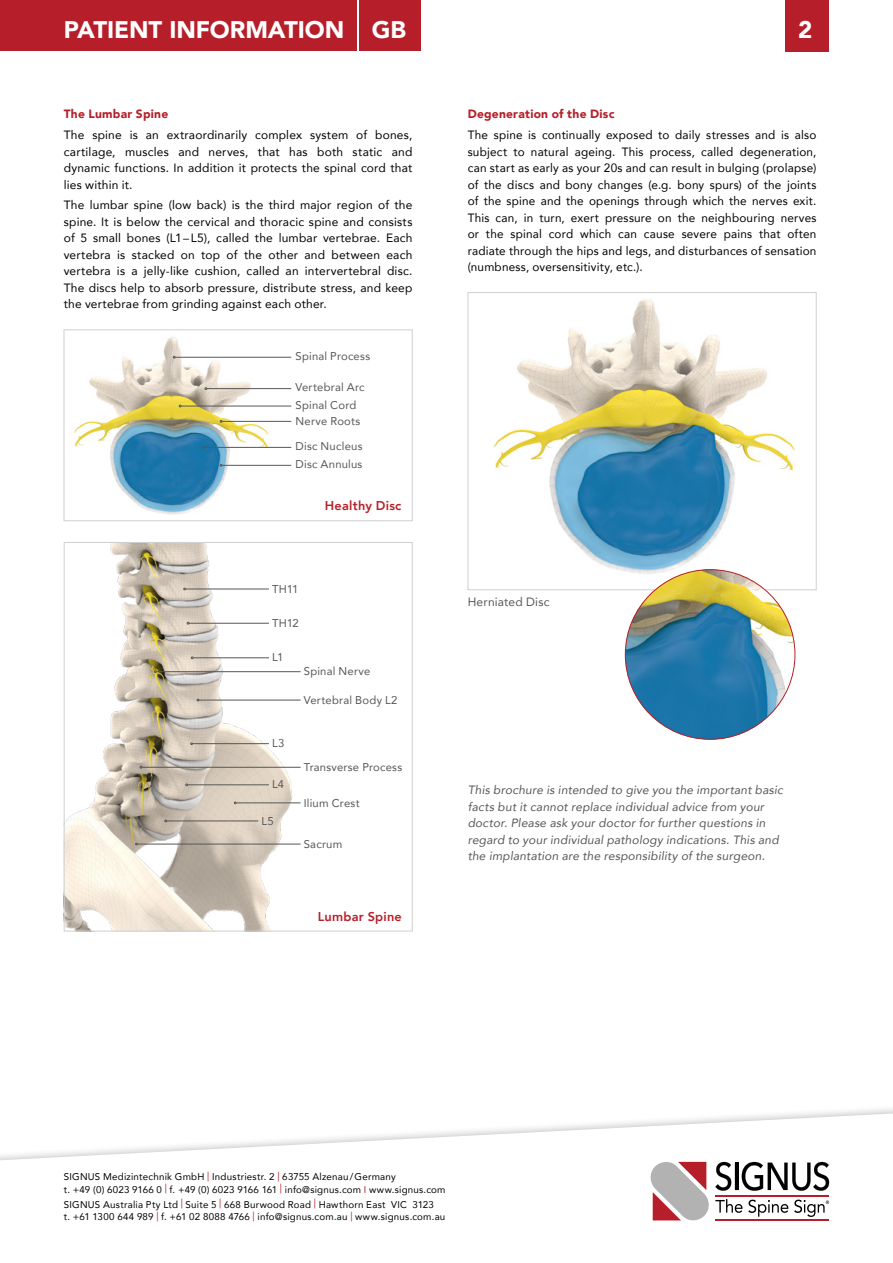
<style>
.page{position:relative;width:893px;height:1263px;background:#fff}
.page>*{position:absolute;margin:0;border:0;box-sizing:border-box;transform-origin:0 0}
.t1{font:900 24px "Avenir";letter-spacing:-.005em;color:#fff}
.t2{font:800 12.75px "Avenir";letter-spacing:.02em;color:#b61f29}
.t3{font:12px/16.5px "Avenir";letter-spacing:.015em;color:#000;text-align:justify}
.t4{font:italic 12px/16.5px "Avenir";letter-spacing:.015em;color:#575756}
.t5{font:900 12px "Avenir";letter-spacing:.02em;color:#b61f29}
.t6{font:12px "Avenir";letter-spacing:.02em;color:#575756}
.t7{font:11.25px/15.6px "Avenir";letter-spacing:.02em;color:#575756}
.t8{font:9.75px/12.8px "Avenir";letter-spacing:.025em;color:#000}
.s1{color:#b61f29}
</style>
<div class="page">
<div style="left:785px;top:0;width:44px;height:51px;background:#b61f29"></div>
<svg style="left:0;top:1113px;width:893px;height:108px"></svg>
<svg style="left:651px;top:1162px;width:178px;height:58px"></svg>
<div style="left:0;top:0;width:357px;height:51px;background:#b61f29"></div>
<div style="left:359px;top:0;width:61px;height:51px;background:#b61f29"></div>
<img style="left:66px;top:544px;width:235px;height:385px">
<div style="left:64px;top:542px;width:348px;height:389px;border:1px solid #d0d0d0"></div>
<img style="left:74px;top:337px;width:207px;height:178px">
<div style="left:64px;top:330px;width:348px;height:191px;border:1px solid #d0d0d0"></div>
<hr style="left:175px;top:357px;width:116px;height:1px;background:#575756">
<hr style="left:207px;top:388px;width:84px;height:1px;background:#575756">
<hr style="left:181px;top:406px;width:110px;height:1px;background:#575756">
<hr style="left:222px;top:421px;width:69px;height:1px;background:#575756">
<hr style="left:205px;top:447px;width:86px;height:1px;background:#575756">
<hr style="left:222px;top:465px;width:69px;height:1px;background:#575756">
<hr style="left:185px;top:589px;width:84px;height:1px;background:#575756">
<hr style="left:188px;top:784px;width:81px;height:1px;background:#575756">
<hr style="left:193px;top:657px;width:76px;height:1px;background:#575756">
<hr style="left:199px;top:700px;width:102px;height:1px;background:#575756">
<hr style="left:192px;top:743px;width:77px;height:1px;background:#575756">
<hr style="left:167px;top:821px;width:91px;height:1px;background:#575756">
<hr style="left:142px;top:767px;width:159px;height:1px;background:#575756">
<hr style="left:189px;top:623px;width:80px;height:1px;background:#575756">
<hr style="left:156px;top:671px;width:145px;height:1px;background:#575756">
<hr style="left:236px;top:803px;width:65px;height:1px;background:#575756">
<hr style="left:137px;top:844px;width:164px;height:1px;background:#575756">
<img style="left:493px;top:299px;width:302px;height:289px">
<div style="left:468px;top:292px;width:348px;height:298px;border:1px solid #d0d0d0"></div>
<img style="left:625px;top:569px;width:170px;height:170px;border-radius:85px">
<h1 class="t1" style="left:64px;top:9px;width:344px">PATIENT INFORMATION GB</h1>
<p class="t5" style="left:64px;top:104px;width:106px">The Lumbar Spine</p>
<p class="t3" style="left:64px;top:126px;width:350px">The spine is an extraordinarily complex system of bones, cartilage, muscles and nerves, that has both static and dynamic functions. In addition it protects the spinal cord that lies within it.</p>
<p class="t3" style="left:64px;top:197px;width:350px">The lumbar spine (low back) is the third major region of the spine. It is below the cervical and thoracic spine and consists of 5 small bones (L1–L5), called the lumbar vertebrae. Each vertebra is stacked on top of the other and between each vertebra is a jelly-like cushion, called an intervertebral disc.<br>The discs help to absorb pressure, distribute stress, and keep the vertebrae from grinding against each other.</p>
<p class="t7" style="left:296px;top:348px;width:76px">Spinal Process</p>
<p class="t7" style="left:296px;top:397px;width:66px">Spinal Cord<br>Nerve Roots</p>
<p class="t7" style="left:296px;top:437px;width:68px;line-height:18px">Disc Nucleus<br>Disc Annulus</p>
<p class="t7" style="left:296px;top:379px;width:71px">Vertebral Arc</p>
<p class="t2" style="left:325px;top:496px;width:78px">Healthy Disc</p>
<p class="t7" style="left:272px;top:580px;width:28px">TH11</p>
<p class="t7" style="left:272px;top:615px;width:28px">TH12</p>
<p class="t7" style="left:272px;top:649px;width:13px">L1</p>
<p class="t7" style="left:304px;top:663px;width:68px">Spinal Nerve</p>
<p class="t7" style="left:272px;top:735px;width:14px">L3</p>
<p class="t7" style="left:272px;top:776px;width:14px">L4</p>
<p class="t7" style="left:261px;top:813px;width:14px">L5</p>
<p class="t7" style="left:304px;top:692px;width:95px">Vertebral Body L2</p>
<p class="t7" style="left:304px;top:759px;width:100px">Transverse Process</p>
<p class="t7" style="left:304px;top:795px;width:57px">Ilium Crest</p>
<p class="t7" style="left:304px;top:836px;width:40px">Sacrum</p>
<p class="t2" style="left:318px;top:906px;width:86px">Lumbar Spine</p>
<h1 class="t1" style="left:798px;top:9px;width:16px">2</h1>
<p class="t5" style="left:468px;top:104px;width:148px">Degeneration of the Disc</p>
<p class="t3" style="left:468px;top:126px;width:350px">The spine is continually exposed to daily stresses and is also subject to natural ageing. This process, called degeneration, can start as early as your 20s and can result in bulging (prolapse) of the discs and bony changes (e.g. bony spurs) of the joints of the spine and the openings through which the nerves exit.<br>This can, in turn, exert pressure on the neighbouring nerves or the spinal cord which can cause severe pains that often radiate through the hips and legs, and disturbances of sensation (numbness, oversensitivity, etc.).</p>
<p class="t6" style="left:468px;top:592px;width:83px">Herniated Disc</p>
<p class="t4" style="left:468px;top:782px;width:317px">This brochure is intended to give you the important basic facts but it cannot replace individual advice from your doctor. Please ask your doctor for further questions in regard to your individual pathology indications. This and the implantation are the responsibility of the surgeon.</p>
<p class="t8" style="left:64px;top:1170px;width:383px">SIGNUS Medizintechnik GmbH <sup>|</sup> Industriestr. 2 <sup>|</sup> 63755 Alzenau/Germany<br>t. +49 (0) 6023 9166 0 <sup>|</sup> f. +49 (0) 6023 9166 161 <sup>|</sup> info@signus.com <span class="s1">I</span> www.signus.com</p>
<p class="t8" style="left:64px;top:1198px;width:383px">SIGNUS Australia Pty Ltd <sup>|</sup> Suite 5 <sup>|</sup> 668 Burwood Road <sup>|</sup> Hawthorn East VIC 3123<br>t. +61 1300 644 989 <sup>|</sup> f. +61 02 8088 4766 <sup>|</sup> info@signus.com.au <sup>|</sup> www.signus.com.au</p>
</div>
